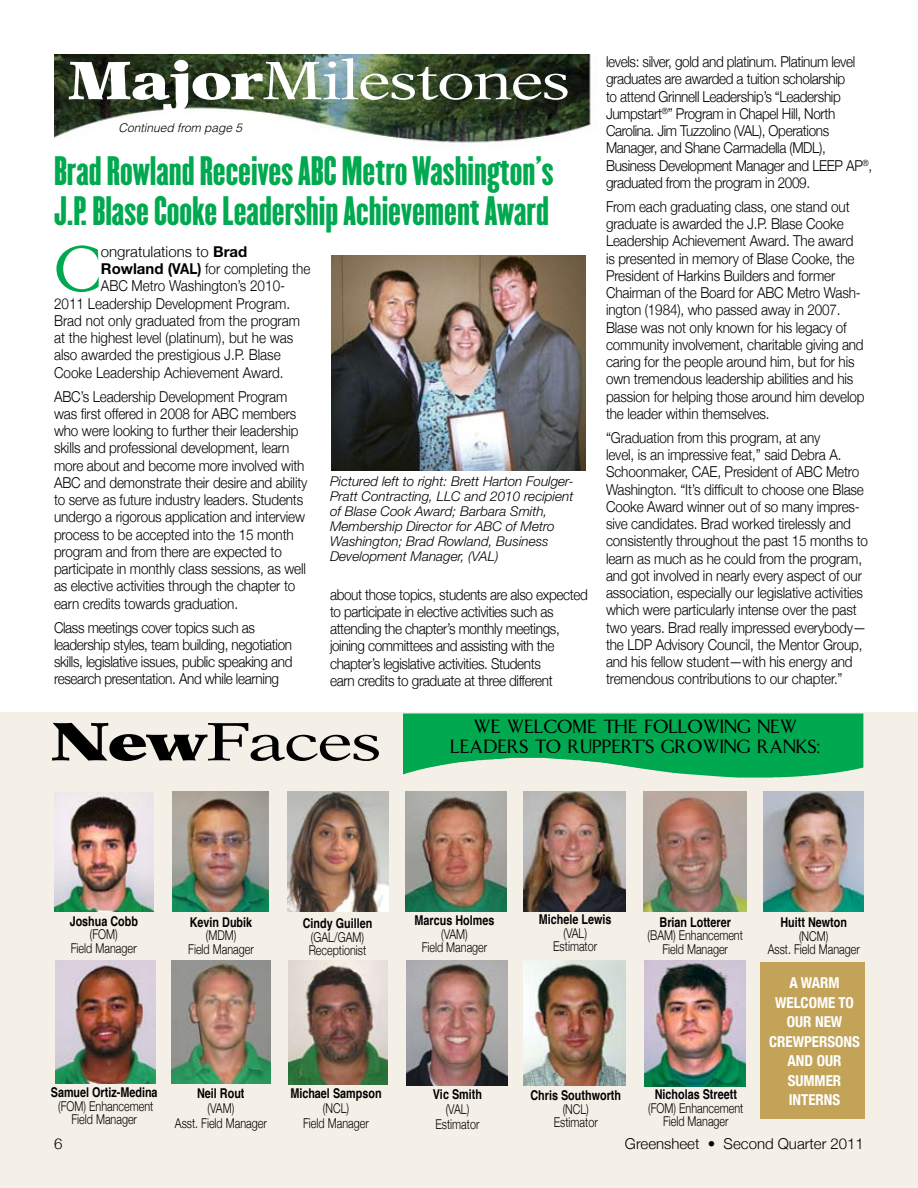
<style>
.page{position:relative;width:918px;height:1188px;background:#fff}
.page>*{position:absolute;margin:0;border:0;box-sizing:border-box;transform-origin:0 0}
.t1{font:61.5px "Arrow Font";color:#00a94f}
.t2{font:54px "New Aster";letter-spacing:-.025em;color:#fff;scale:1.2 1}
.t3{font:54px "New Aster";letter-spacing:-.025em;color:#000;scale:1.3 1}
.t4{font:36px/40.5px "Champion HTF Featherweight";color:#00a94f;scale:1.1 1}
.t5{font:18px "Arrow Font";color:#000}
.t6{font:300 15px/17.2px "Helvetica Neue";letter-spacing:-.01em;color:#000;scale:.9 1}
.t7{font:700 condensed 15px "Helvetica Neue";color:#fff}
.t8{font:300 15px "Helvetica Neue";letter-spacing:-.01em;color:#000}
.t9{font:300 13.5px/13.5px "Helvetica Neue";color:#000;text-align:center;scale:.8 1}
.t10{font:italic 300 13.5px/15px "Helvetica Neue";color:#000}
.t11{font:700 13.5px "Helvetica";color:#000;scale:.8 1}
.t12{font:italic 300 12px "Helvetica";color:#000}
.s1{font-weight:900}
.s2{font-weight:700}
</style>
<div class="page">
<div style="left:0;top:712px;width:918px;height:476px;background:#f5f0e7"></div>
<img style="left:54px;top:54px;width:537px;height:89px">
<div style="left:760px;top:962px;width:105px;height:156px;background:#c2a358"></div>
<img style="left:332px;top:255px;width:254px;height:216px">
<img style="left:404px;top:714px;width:459px;height:64px">
<img style="left:54px;top:792px;width:99px;height:120px">
<img style="left:172px;top:792px;width:96px;height:120px">
<img style="left:405px;top:792px;width:102px;height:120px">
<img style="left:288px;top:792px;width:101px;height:120px">
<img style="left:524px;top:791px;width:101px;height:121px">
<img style="left:644px;top:792px;width:102px;height:120px">
<img style="left:55px;top:961px;width:100px;height:122px">
<img style="left:764px;top:791px;width:99px;height:120px">
<img style="left:407px;top:961px;width:100px;height:125px">
<img style="left:523px;top:961px;width:103px;height:125px">
<img style="left:645px;top:961px;width:101px;height:125px">
<img style="left:288px;top:961px;width:100px;height:123px">
<img style="left:172px;top:961px;width:99px;height:123px">
<h2 class="t2" style="left:68px;top:49px;width:421px"><span class="s1">Major</span>Milestones</h2>
<p class="t12" style="left:118px;top:121px;width:125px">Continued from page 5</p>
<h3 class="t4" style="left:54px;top:152px;width:456px">Brad Rowland Receives ABC Metro Washington’s<br>J.P. Blase Cooke Leadership Achievement Award</h3>
<h1 class="t1" style="left:54px;top:234px;width:44px">C</h1>
<p class="t8" style="left:101px;top:242px;width:148px">ongratulations to <span class="s2">Brad</span></p>
<p class="t6" style="left:101px;top:260px;width:234px"><span class="s2">Rowland (VAL)</span> for completing the</p>
<p class="t6" style="left:101px;top:277px;width:206px">ABC Metro Washington’s 2010-</p>
<p class="t6" style="left:54px;top:294px;width:264px">2011 Leadership Development Program.</p>
<p class="t6" style="left:54px;top:311px;width:275px">Brad not only graduated from the program</p>
<p class="t6" style="left:54px;top:329px;width:267px">at the highest level (platinum), but he was</p>
<p class="t6" style="left:54px;top:346px;width:253px">also awarded the prestigious J.P. Blase</p>
<p class="t6" style="left:54px;top:363px;width:257px">Cooke Leadership Achievement Award.</p>
<p class="t6" style="left:54px;top:387px;width:283px">ABC’s Leadership Development Program was first offered in 2008 for ABC members who were looking to further their leadership skills and professional development, learn more about and become more involved with ABC and demonstrate their desire and ability to serve as future industry leaders. Students undergo a rigorous application and interview process to be accepted into the 15 month program and from there are expected to participate in monthly class sessions, as well as elective activities through the chapter to earn credits towards graduation.</p>
<p class="t6" style="left:54px;top:618px;width:266px">Class meetings cover topics such as leadership styles, team building, negotiation skills, legislative issues, public speaking and research presentation. And while learning</p>
<p class="t10" style="left:330px;top:474px;width:245px">Pictured left to right: Brett Harton Foulger-Pratt Contracting, LLC and 2010 recipient of Blase Cook Award; Barbara Smith, Membership Director for ABC of Metro Washington; Brad Rowland, Business Development Manager, (VAL)</p>
<p class="t6" style="left:330px;top:585px;width:288px">about those topics, students are also expected to participate in elective activities such as attending the chapter’s monthly meetings, joining committees and assisting with the chapter’s legislative activities. Students<br>earn credits to graduate at three different</p>
<p class="t6" style="left:606px;top:53px;width:298px">levels: silver, gold and platinum. Platinum level graduates are awarded a tuition scholarship<br>to attend Grinnell Leadership’s “Leadership Jumpstart<sup>®</sup>” Program in Chapel Hill, North Carolina. Jim Tuzzolino (VAL), Operations Manager, and Shane Carmadella (MDL), Business Development Manager and LEEP AP<sup>®</sup>, graduated from the program in 2009.</p>
<p class="t6" style="left:606px;top:197px;width:289px">From each graduating class, one stand out graduate is awarded the J.P. Blase Cooke Leadership Achievement Award. The award is presented in memory of Blase Cooke, the President of Harkins Builders and former Chairman of the Board for ABC Metro Wash&shy;ington (1984), who passed away in 2007.<br>Blase was not only known for his legacy of community involvement, charitable giving and caring for the people around him, but for his own tremendous leadership abilities and his passion for helping those around him develop the leader within themselves.</p>
<p class="t6" style="left:606px;top:428px;width:293px">“Graduation from this program, at any<br>level, is an impressive feat,” said Debra A.<br>Schoonmaker, CAE, President of ABC Metro Washington. “It’s difficult to choose one Blase Cooke Award winner out of so many impres&shy;sive candidates. Brad worked tirelessly and consistently throughout the past 15 months to learn as much as he could from the program, and got involved in nearly every aspect of our association, especially our legislative activities which were particularly intense over the past two years. Brad really impressed everybody— the LDP Advisory Council, the Mentor Group, and his fellow student—with his energy and tremendous contributions to our chapter.”</p>
<h2 class="t3" style="left:51px;top:710px;width:256px"><span class="s1">New</span>Faces</h2>
<p class="t5" style="left:473px;top:717px;width:258px">WE WELCOME THE FOLLOWING</p>
<p class="t5" style="left:757px;top:717px;width:41px">NEW</p>
<p class="t5" style="left:450px;top:736px;width:281px">LEADERS TO RUPPERT’S GROWING</p>
<p class="t5" style="left:757px;top:736px;width:14px">RAN</p>
<p class="t5" style="left:796px;top:736px;width:26px">KS:</p>
<p class="t11" style="left:70px;top:910px;width:87px">Joshua Cobb</p>
<p class="t9" style="left:71px;top:927px;width:84px">(FOM)<br>Field Manager</p>
<p class="t11" style="left:190px;top:911px;width:80px">Kevin Dubik</p>
<p class="t9" style="left:188px;top:928px;width:84px">(MDM)<br>Field Manager</p>
<p class="t11" style="left:303px;top:912px;width:89px">Cindy Guillen</p>
<p class="t9" style="left:309px;top:930px;width:74px;text-align:left">(GAL/GAM)<br>Receptionist</p>
<p class="t11" style="left:415px;top:909px;width:101px">Marcus Holmes</p>
<p class="t9" style="left:422px;top:927px;width:84px">(VAM)<br>Field Manager</p>
<p class="t11" style="left:51px;top:1082px;width:135px">Samuel Ortiz-Medina</p>
<p class="t9" style="left:58px;top:1099px;width:121px">(FOM) Enhancement<br>Field Manager</p>
<p class="t11" style="left:197px;top:1082px;width:61px">Neil Rout</p>
<p class="t9" style="left:175px;top:1100px;width:117px;line-height:15px">(VAM)<br>Asst. Field Manager</p>
<p class="t11" style="left:290px;top:1083px;width:116px">Michael Sampson</p>
<p class="t9" style="left:303px;top:1101px;width:84px;line-height:15px">(NCL)<br>Field Manager</p>
<p class="t11" style="left:433px;top:1084px;width:63px">Vic Smith</p>
<p class="t9" style="left:436px;top:1102px;width:56px;line-height:15px">(VAL)<br>Estimator</p>
<p class="t11" style="left:539px;top:909px;width:92px">Michele Lewis</p>
<p class="t9" style="left:553px;top:926px;width:56px">(VAL)<br>Estimator</p>
<p class="t11" style="left:530px;top:1085px;width:115px">Chris Southworth</p>
<p class="t9" style="left:554px;top:1102px;width:56px">(NCL)<br>Estimator</p>
<p class="t11" style="left:660px;top:911px;width:91px">Brian Lotterer</p>
<p class="t9" style="left:648px;top:928px;width:121px">(BAM) Enhancement<br>Field Manager</p>
<p class="t11" style="left:655px;top:1083px;width:104px">Nicholas Streett</p>
<p class="t9" style="left:648px;top:1101px;width:121px">(FOM) Enhancement<br>Field Manager</p>
<p class="t11" style="left:780px;top:912px;width:85px">Huitt Newton</p>
<p class="t9" style="left:768px;top:929px;width:117px">(NCM)<br>Asst. Field Manager</p>
<p class="t7" style="left:789px;top:974px;width:52px">A WARM</p>
<p class="t7" style="left:775px;top:993px;width:80px">WELCOME TO</p>
<p class="t7" style="left:787px;top:1013px;width:57px">OUR NEW</p>
<p class="t7" style="left:769px;top:1032px;width:92px">CREWPERSONS</p>
<p class="t7" style="left:788px;top:1052px;width:39px">AN D OUR</p>
<p class="t7" style="left:788px;top:1071px;width:10px">SUMMER</p>
<p class="t7" style="left:789px;top:1091px;width:13px">INTERNS</p>
<p class="t8" style="left:54px;top:1134px;width:10px">6</p>
<p class="t8" style="left:625px;top:1134px;width:241px">Greensheet • Second Quarter 2011</p>
</div>
